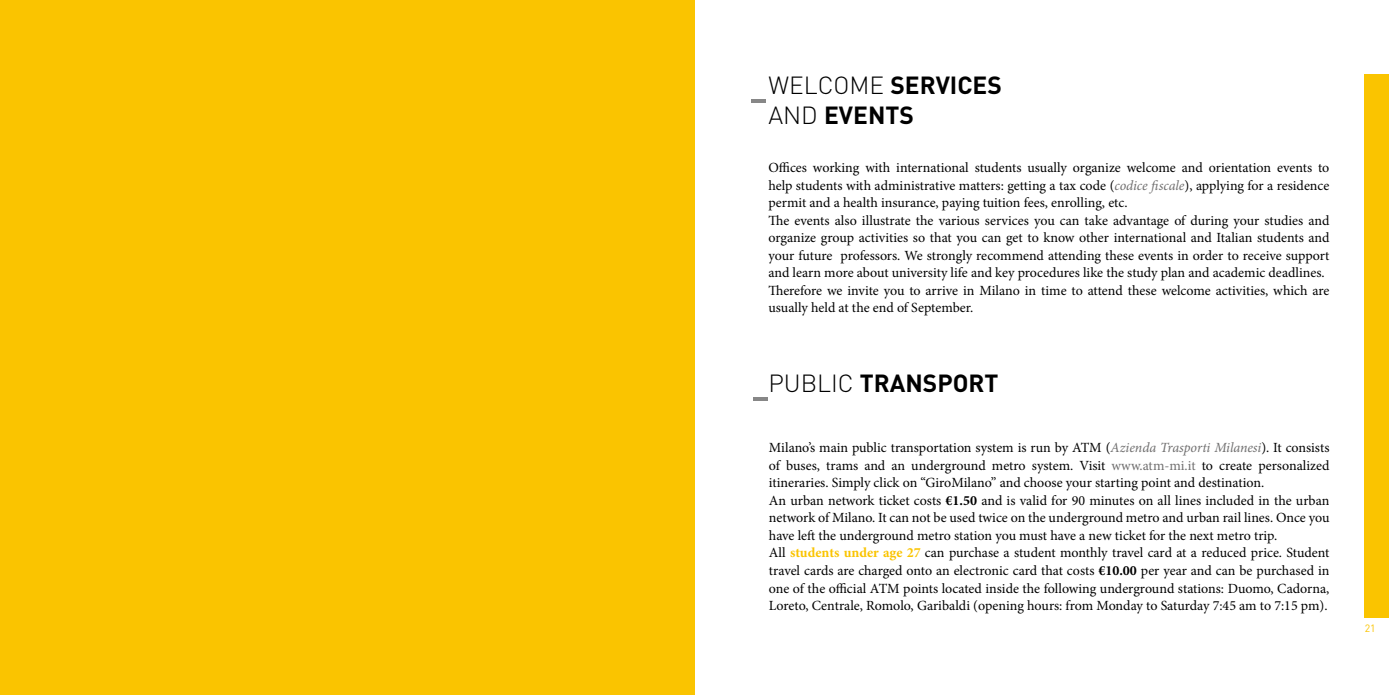
<style>
.page{position:relative;width:1389px;height:695px;background:#fff}
.page>*{position:absolute;margin:0;border:0;box-sizing:border-box;transform-origin:0 0}
.t1{font:700 24.5px "DIN";color:#000}
.t2{font:300 24.5px "DIN";color:#000}
.t3{font:14px/17.5px "Minion Pro";letter-spacing:-.005em;color:#000}
.t4{font:10.5px "DIN";color:#fac400}
.s1{font-weight:700}
.s2{font-style:italic;color:#706f6f}
.s3{font-weight:300}
.s4{color:#706f6f}
.s5{font-weight:700;color:#fac400}
</style>
<div class="page">
<div style="left:1365px;top:74px;width:24px;height:543px;background:#fac400"></div>
<hr style="left:751px;top:99px;width:15px;height:4px;background:#878787">
<hr style="left:754px;top:397px;width:14px;height:3px;background:#878787">
<div style="left:0;top:0;width:694px;height:694px;background:#fac400"></div>
<h1 class="t2" style="left:768px;top:70px;width:138px">WELCOME <span class="s1">SER</span></h1>
<h1 class="t1" style="left:936px;top:69px;width:51px">VICES</h1>
<h1 class="t2" style="left:768px;top:100px;width:17px">AND</h1>
<h1 class="t1" style="left:824px;top:99px;width:45px">EVENTS</h1>
<p class="t3" style="left:768px;top:159px;width:563px">Offices working with international students usually organize welcome and orientation events to help students with administrative matters: getting a tax code (<span class="s2">codice fiscale</span>), applying for a residence permit and a health insurance, paying tuition fees, enrolling, etc.<br>The events also illustrate the various services you can take advantage of during your studies and organize group activities so that you can get to know other international and Italian students and your future professors. We strongly recommend attending these events in order to receive support and learn more about university life and key procedures like the study plan and academic deadlines.<br>Therefore we invite you to arrive in Milano in time to attend these welcome activities, which are usually held at the end of September.</p>
<h1 class="t1" style="left:768px;top:367px;width:108px"><span class="s3">PUBLIC</span> TRANSPORT</h1>
<p class="t3" style="left:769px;top:439px;width:562px">Milano’s main public transportation system is run by ATM (<span class="s2">Azienda Trasporti Milanesi</span>). It consists of buses, trams and an underground metro system. Visit <span class="s4">www.atm-mi.it</span> to create personalized itineraries. Simply click on “GiroMilano” and choose your starting point and destination.<br>An urban network ticket costs <span class="s1">€1.50</span> and is valid for 90 minutes on all lines included in the urban network of Milano. It can not be used twice on the underground metro and urban rail lines. Once you have left the underground metro station you must have a new ticket for the next metro trip.<br>All <span class="s5">students under age 27</span> can purchase a student monthly travel card at a reduced price. Student travel cards are charged onto an electronic card that costs <span class="s1">€10.00</span> per year and can be purchased in one of the official ATM points located inside the following underground stations: Duomo, Cadorna, Loreto, Centrale, Romolo, Garibaldi (opening hours: from Monday to Saturday 7:45 am to 7:15 pm).</p>
<p class="t4" style="left:1365px;top:621px;width:12px">21</p>
</div>
